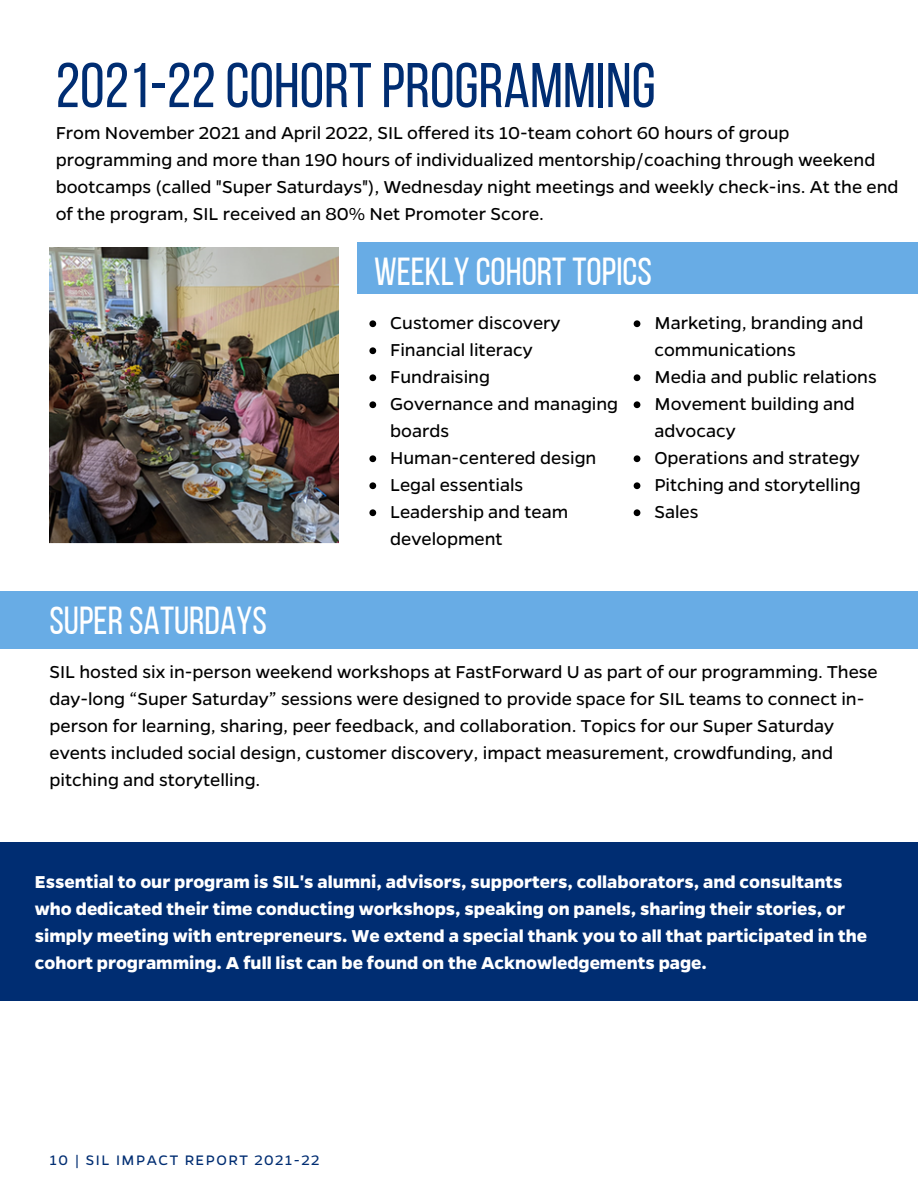
<style>
.page{position:relative;width:918px;height:1188px;background:#fff}
.page>*{position:absolute;margin:0;border:0;box-sizing:border-box;transform-origin:0 0}
.t1{font:63px "Bebas Neue";color:#002d72}
.t2{font:39px "Bebas Neue";color:#fff}
.t3{font:19.5px/27px "Gentona";color:#000}
.t4{font:700 19.5px/27px "Gentona";color:#fff}
.t5{font:15.6px "Gentona";letter-spacing:.1em;color:#002d72}
</style>
<div class="page">
<div style="left:357px;top:242px;width:561px;height:52px;background:#68ace5"></div>
<img style="left:49px;top:248px;width:290px;height:295px">
<svg style="left:369px;top:320px;width:7px;height:7px"></svg>
<svg style="left:369px;top:347px;width:7px;height:7px"></svg>
<svg style="left:369px;top:374px;width:7px;height:7px"></svg>
<svg style="left:369px;top:401px;width:7px;height:7px"></svg>
<svg style="left:369px;top:455px;width:7px;height:7px"></svg>
<svg style="left:369px;top:482px;width:7px;height:7px"></svg>
<svg style="left:369px;top:509px;width:7px;height:7px"></svg>
<svg style="left:634px;top:320px;width:6px;height:7px"></svg>
<svg style="left:634px;top:374px;width:6px;height:7px"></svg>
<svg style="left:634px;top:401px;width:6px;height:7px"></svg>
<svg style="left:634px;top:455px;width:6px;height:7px"></svg>
<svg style="left:634px;top:482px;width:6px;height:7px"></svg>
<svg style="left:634px;top:509px;width:6px;height:7px"></svg>
<div style="left:0;top:591px;width:918px;height:58px;background:#68ace5"></div>
<div style="left:0;top:842px;width:918px;height:159px;background:#002d72"></div>
<h1 class="t1" style="left:56px;top:60px;width:602px">2021-22COHORT PROGRAMMING</h1>
<p class="t3" style="left:56px;top:119px;width:844px">From November 2021 and April 2022, SIL offered its 10-team cohort 60 hours of group programming and more than 190 hours of individualized mentorship/coaching through weekend bootcamps (called "Super Saturdays"), Wednesday night meetings and weekly check-ins. At the end of the program, SIL received an 80% Net Promoter Score.</p>
<h2 class="t2" style="left:374px;top:256px;width:279px">WEEKLY COHORTTOPICS</h2>
<p class="t3" style="left:390px;top:309px;width:229px">Customer discovery<br>Financial literacy<br>Fundraising<br>Governance and managing boards<br>Human-centered design<br>Legal essentials<br>Leadership and team development</p>
<p class="t3" style="left:654px;top:309px;width:224px">Marketing, branding and communications<br>Media and public relations<br>Movement building and advocacy<br>Operations and strategy<br>Pitching and storytelling<br>Sales</p>
<h2 class="t2" style="left:49px;top:605px;width:219px">SUPERSATURDAYS</h2>
<p class="t3" style="left:49px;top:657px;width:830px">SIL hosted six in-person weekend workshops at FastForward U as part of our programming. These day-long “Super Saturday” sessions were designed to provide space for SIL teams to connect in&shy;person for learning, sharing, peer feedback, and collaboration. Topics for our Super Saturday events included social design, customer discovery, impact measurement, crowdfunding, and pitching and storytelling.</p>
<p class="t4" style="left:35px;top:867px;width:834px">Essential to our program is SIL's alumni, advisors, supporters, collaborators, and consultants who dedicated their time conducting workshops, speaking on panels, sharing their stories, or simply meeting with entrepreneurs. We extend a special thank you to all that participated in the cohort programming. A full list can be found on the Acknowledgements page.</p>
<p class="t5" style="left:49px;top:1150px;width:271px">10 | SIL IMPACT REPORT 2021-22</p>
</div>
